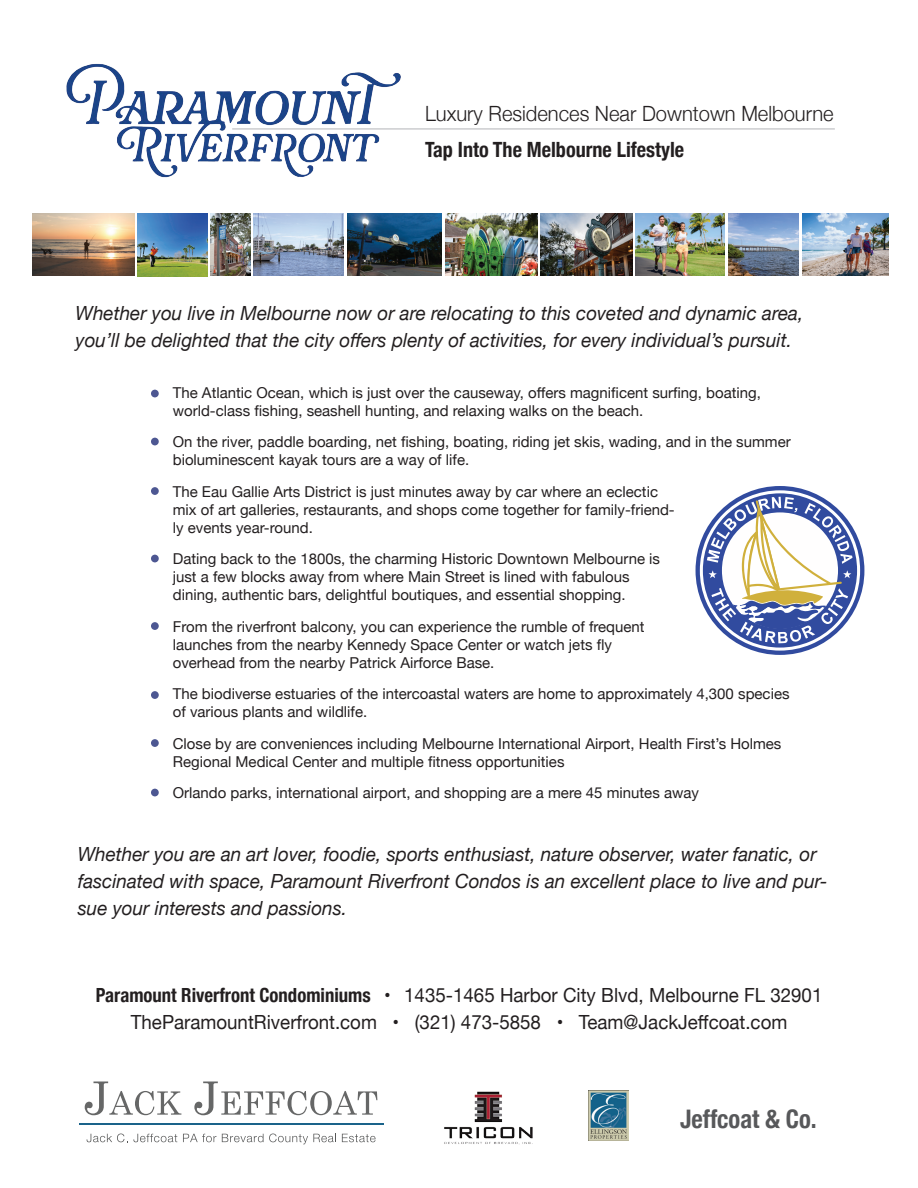
<style>
.page{position:relative;width:918px;height:1188px;background:#fff}
.page>*{position:absolute;margin:0;border:0;box-sizing:border-box;transform-origin:0 0}
.t1{font:700 condensed 25.5px "Helvetica Neue";color:#57585a;scale:.96 1}
.t2{font:300 21px "Helvetica Neue";color:#231f20;scale:.96 1}
.t3{font:700 condensed 21px "Helvetica Neue";color:#231f20;scale:.96 1}
.t4{font:italic 19.5px/27px "Helvetica Neue";color:#231f20}
.t5{font:19.5px/27px "Helvetica Neue";color:#231f20;text-align:center;scale:.96 1}
.t6{font:15px/18px "Helvetica Neue";color:#231f20}
.s1{font-weight:700;font-stretch:condensed}
</style>
<div class="page">
<img style="left:66px;top:64px;width:355px;height:114px">
<hr style="left:232px;top:129px;width:603px;height:1px;background:#b2b3b7">
<svg style="left:700px;top:490px;width:160px;height:161px"></svg>
<svg style="left:87px;top:1134px;width:90px;height:8px"></svg>
<svg style="left:183px;top:1134px;width:153px;height:10px"></svg>
<svg style="left:342px;top:1134px;width:34px;height:8px"></svg>
<hr style="left:79px;top:1124px;width:304px;height:1px;background:#1a638a">
<svg style="left:85px;top:1082px;width:96px;height:33px"></svg>
<svg style="left:194px;top:1082px;width:183px;height:33px"></svg>
<img style="left:444px;top:1091px;width:89px;height:54px">
<img style="left:589px;top:1090px;width:39px;height:51px">
<img style="left:33px;top:214px;width:101px;height:62px">
<img style="left:541px;top:214px;width:91px;height:62px">
<img style="left:347px;top:214px;width:95px;height:62px">
<img style="left:211px;top:214px;width:39px;height:62px">
<img style="left:728px;top:214px;width:71px;height:62px">
<img style="left:445px;top:214px;width:92px;height:62px">
<img style="left:254px;top:214px;width:90px;height:61px">
<img style="left:802px;top:214px;width:87px;height:62px">
<img style="left:137px;top:214px;width:71px;height:62px">
<img style="left:636px;top:214px;width:89px;height:62px">
<div style="left:151px;top:390px;width:8px;height:7px;background:#4d5792;border-radius:50%"></div>
<div style="left:151px;top:438px;width:8px;height:7px;background:#4d5792;border-radius:50%"></div>
<div style="left:151px;top:487px;width:8px;height:8px;background:#4d5792;border-radius:50%"></div>
<div style="left:151px;top:555px;width:8px;height:7px;background:#4d5792;border-radius:50%"></div>
<div style="left:151px;top:622px;width:8px;height:8px;background:#4d5792;border-radius:50%"></div>
<div style="left:151px;top:691px;width:8px;height:8px;background:#4d5792;border-radius:50%"></div>
<div style="left:151px;top:739px;width:8px;height:8px;background:#4d5792;border-radius:50%"></div>
<div style="left:151px;top:789px;width:8px;height:7px;background:#4d5792;border-radius:50%"></div>
<h2 class="t2" style="left:425px;top:97px;width:427px">Luxury Residences Near Downtown Melbourne</h2>
<h2 class="t3" style="left:425px;top:132px;width:271px">Tap Into The Melbourne Lifestyle</h2>
<h3 class="t4" style="left:76px;top:301px;width:729px">Whether you live in Melbourne now or are relocating to this coveted and dynamic area, you’ll be delighted that the city offers plenty of activities, for every individual’s pursuit.</h3>
<p class="t6" style="left:173px;top:384px;width:590px">The Atlantic Ocean, which is just over the causeway, offers magnificent surfing, boating, world-class fishing, seashell hunting, and relaxing walks on the beach.</p>
<p class="t6" style="left:173px;top:434px;width:619px">On the river, paddle boarding, net fishing, boating, riding jet skis, wading, and in the summer bioluminescent kayak tours are a way of life.</p>
<p class="t6" style="left:173px;top:483px;width:504px">The Eau Gallie Arts District is just minutes away by car where an eclectic mix of art galleries, restaurants, and shops come together for family-friend&shy;ly events year-round.</p>
<p class="t6" style="left:173px;top:551px;width:489px">Dating back to the 1800s, the charming Historic Downtown Melbourne is just a few blocks away from where Main Street is lined with fabulous dining, authentic bars, delightful boutiques, and essential shopping.</p>
<p class="t6" style="left:173px;top:618px;width:473px">From the riverfront balcony, you can experience the rumble of frequent launches from the nearby Kennedy Space Center or watch jets fly overhead from the nearby Patrick Airforce Base.</p>
<p class="t6" style="left:173px;top:686px;width:618px">The biodiverse estuaries of the intercoastal waters are home to approximately 4,300 species of various plants and wildlife.</p>
<p class="t6" style="left:173px;top:735px;width:610px">Close by are conveniences including Melbourne International Airport, Health First’s Holmes<br>Regional Medical Center and multiple fitness opportunities</p>
<p class="t6" style="left:173px;top:785px;width:528px">Orlando parks, international airport, and shopping are a mere 45 minutes away</p>
<h3 class="t4" style="left:78px;top:842px;width:751px">Whether you are an art lover, foodie, sports enthusiast, nature observer, water fanatic, or fascinated with space, Paramount Riverfront Condos is an excellent place to live and pur&shy;sue your interests and passions.</h3>
<h3 class="t5" style="left:96px;top:983px;width:758px"><span class="s1">Paramount Riverfront Condominiums</span> • 1435-1465 Harbor City Blvd, Melbourne FL 32901<br>TheParamountRiverfront.com • (321) 473-5858 • Team@JackJeffcoat.com</h3>
<h1 class="t1" style="left:680px;top:1098px;width:144px">Jeffcoat &amp; Co.</h1>
</div>
